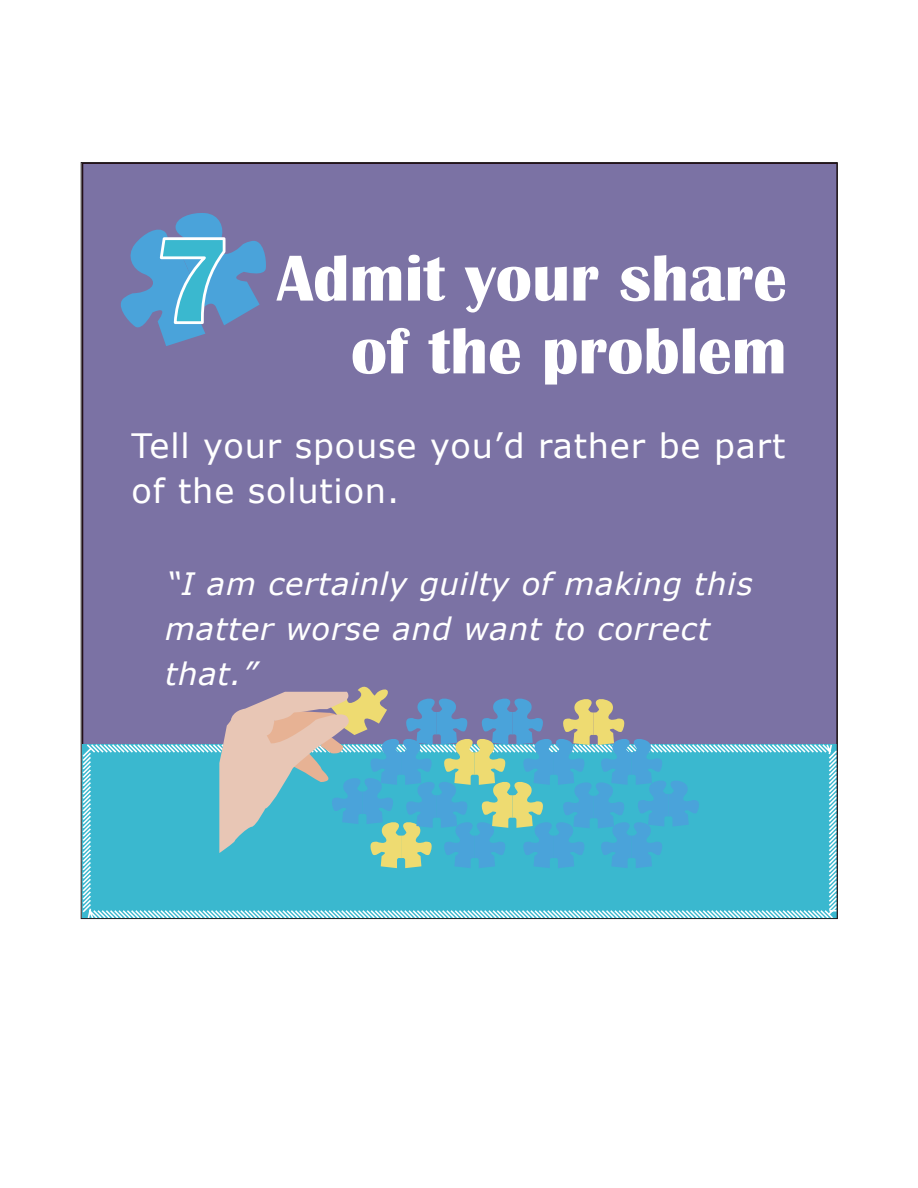
<style>
.page{position:relative;width:918px;height:1188px;background:#fff}
.page>*{position:absolute;margin:0;border:0;box-sizing:border-box;transform-origin:0 0}
.t1{font:700 126px "Britannic";color:#3ab8cf}
.t2{font:700 67.2px/72.8px "Britannic";color:#fff;text-align:right}
.t3{font:33.6px/44.8px "Verdana";letter-spacing:.025em;color:#fff}
.t4{font:italic 30.75px/44.8px "Verdana";letter-spacing:.025em;color:#fff}
</style>
<div class="page">
<div style="left:83px;top:163px;width:754px;height:756px;background:#7b72a4"></div>
<svg style="left:83px;top:743px;width:752px;height:174px;background:#46bcd1"></svg>
<svg style="left:121px;top:213px;width:145px;height:133px"></svg>
<svg style="left:219px;top:686px;width:482px;height:182px"></svg>
<h1 class="t1" style="left:155px;top:210px;width:78px">7</h1>
<h2 class="t2" style="left:277px;top:243px;width:512px">Admit your share of the problem</h2>
<p class="t3" style="left:132px;top:423px;width:655px">Tell your spouse you’d rather be part of the solution.</p>
<p class="t4" style="left:165px;top:561px;width:589px">“I am certainly guilty of making this matter worse and want to correct that.”</p>
</div>
